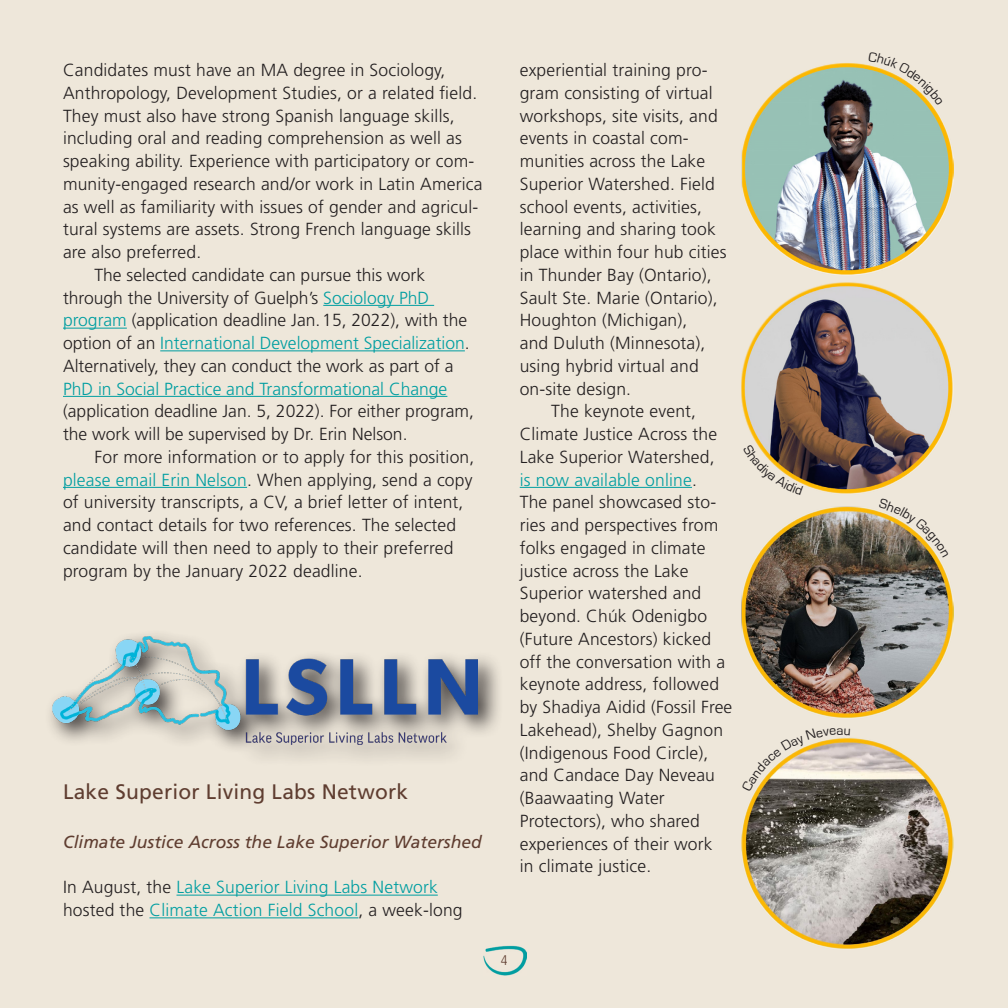
<style>
.page{position:relative;width:1008px;height:1008px;background:#eee7da}
.page>*{position:absolute;margin:0;border:0;box-sizing:border-box;transform-origin:0 0}
.Paragraph_Style_1{font:21px "Frutiger LT Std";letter-spacing:.01em;color:#5f3d30}
.Paragraph_Style_1-2{font:300 17.5px/22.8px "Frutiger LT Std";letter-spacing:.01em;color:#231f20}
.Paragraph_Style_1-3{font:300 17.5px/22.8px "Frutiger LT Std";letter-spacing:.01em;color:#009ea1}
.Paragraph_Style_1-4{font:italic 17.5px "Frutiger LT Std";color:#5f3d30}
.t1{font:300 condensed 14px "Frutiger LT Std";color:#5f3d30}
.s1{color:#009ea1}
.s2{color:#231f20}
</style>
<div class="page">
<img style="left:484px;top:946px;width:42px;height:30px">
<hr style="left:323px;top:305px;width:111px;height:1px;background:#009ea1">
<hr style="left:63px;top:328px;width:64px;height:1px;background:#009ea1">
<hr style="left:160px;top:350px;width:305px;height:1px;background:#009ea1">
<hr style="left:63px;top:396px;width:384px;height:1px;background:#009ea1">
<hr style="left:63px;top:487px;width:184px;height:1px;background:#009ea1">
<hr style="left:177px;top:895px;width:261px;height:1px;background:#009ea1">
<hr style="left:150px;top:917px;width:208px;height:1px;background:#009ea1">
<hr style="left:520px;top:487px;width:172px;height:1px;background:#009ea1">
<div style="left:44px;top:628px;width:459px;height:140px;background:#231f20;opacity:.91"></div>
<img style="left:52px;top:636px;width:426px;height:109px">
<img style="left:742px;top:63px;width:211px;height:212px">
<img style="left:742px;top:282px;width:211px;height:212px">
<img style="left:742px;top:507px;width:211px;height:211px">
<img style="left:742px;top:738px;width:211px;height:211px">
<svg style="left:868px;top:63px;width:75px;height:43px"></svg>
<svg style="left:743px;top:444px;width:60px;height:50px"></svg>
<svg style="left:742px;top:738px;width:108px;height:54px"></svg>
<svg style="left:879px;top:507px;width:70px;height:51px"></svg>
<p class="Paragraph_Style_1-2" style="left:63px;top:59px;width:421px">Candidates must have an MA degree in Sociology, Anthropology, Development Studies, or a related field.<br>They must also have strong Spanish language skills, including oral and reading comprehension as well as speaking ability. Experience with participatory or com&shy;munity-engaged research and/or work in Latin America as well as familiarity with issues of gender and agricul&shy;tural systems are assets. Strong French language skills are also preferred.</p>
<p class="Paragraph_Style_1-2" style="left:63px;top:264px;width:413px;text-indent:32px">The selected candidate can pursue this work through the University of Guelph’s <span class="s1">Sociology PhD program</span> (application deadline Jan.15, 2022), with the option of an <span class="s1">International Development Specialization</span>.<br>Alternatively, they can conduct the work as part of a <span class="s1">PhD in Social Practice and Transformational Change </span>(application deadline Jan. 5, 2022). For either program, the work will be supervised by Dr. Erin Nelson.</p>
<p class="Paragraph_Style_1-2" style="left:63px;top:446px;width:413px;text-indent:32px">For more information or to apply for this position, <span class="s1">please email Erin Nelson</span>. When applying, send a copy of university transcripts, a CV, a brief letter of intent, and contact details for two references. The selected candidate will then need to apply to their preferred program by the January 2022 deadline.</p>
<p class="Paragraph_Style_1" style="left:63px;top:779px;width:347px">Lake Superior Living Labs Network</p>
<p class="Paragraph_Style_1-4" style="left:63px;top:832px;width:420px">Climate Justice Across the Lake Superior Watershed</p>
<p class="Paragraph_Style_1-3" style="left:63px;top:876px;width:401px"><span class="s2">In August, the</span> Lake Superior Living Labs Network <span class="s2">hosted the</span> Climate Action Field School<span class="s2">, a week-long</span></p>
<p class="Paragraph_Style_1-2" style="left:520px;top:59px;width:208px">experiential training pro&shy;gram consisting of virtual workshops, site visits, and events in coastal com&shy;munities across the Lake<br>Superior Watershed. Field school events, activities, learning and sharing took place within four hub cities in Thunder Bay (Ontario),<br>Sault Ste. Marie (Ontario),<br>Houghton (Michigan),<br>and Duluth (Minnesota), using hybrid virtual and on-site design.</p>
<p class="Paragraph_Style_1-2" style="left:520px;top:400px;width:214px;text-indent:32px">The keynote event,<br>Climate Justice Across the<br>Lake Superior Watershed,<br><span class="s1">is now available online</span>.<br>The panel showcased sto&shy;ries and perspectives from folks engaged in climate justice across the Lake<br>Superior watershed and beyond. Chúk Odenigbo (Future Ancestors) kicked off the conversation with a keynote address, followed by Shadiya Aidid (Fossil Free<br>Lakehead), Shelby Gagnon (Indigenous Food Circle), and Candace Day Neveau (Baawaating Water<br>Protectors), who shared experiences of their work<br>in climate justice.</p>
<p class="t1" style="left:501px;top:952px;width:8px">4</p>
</div>
